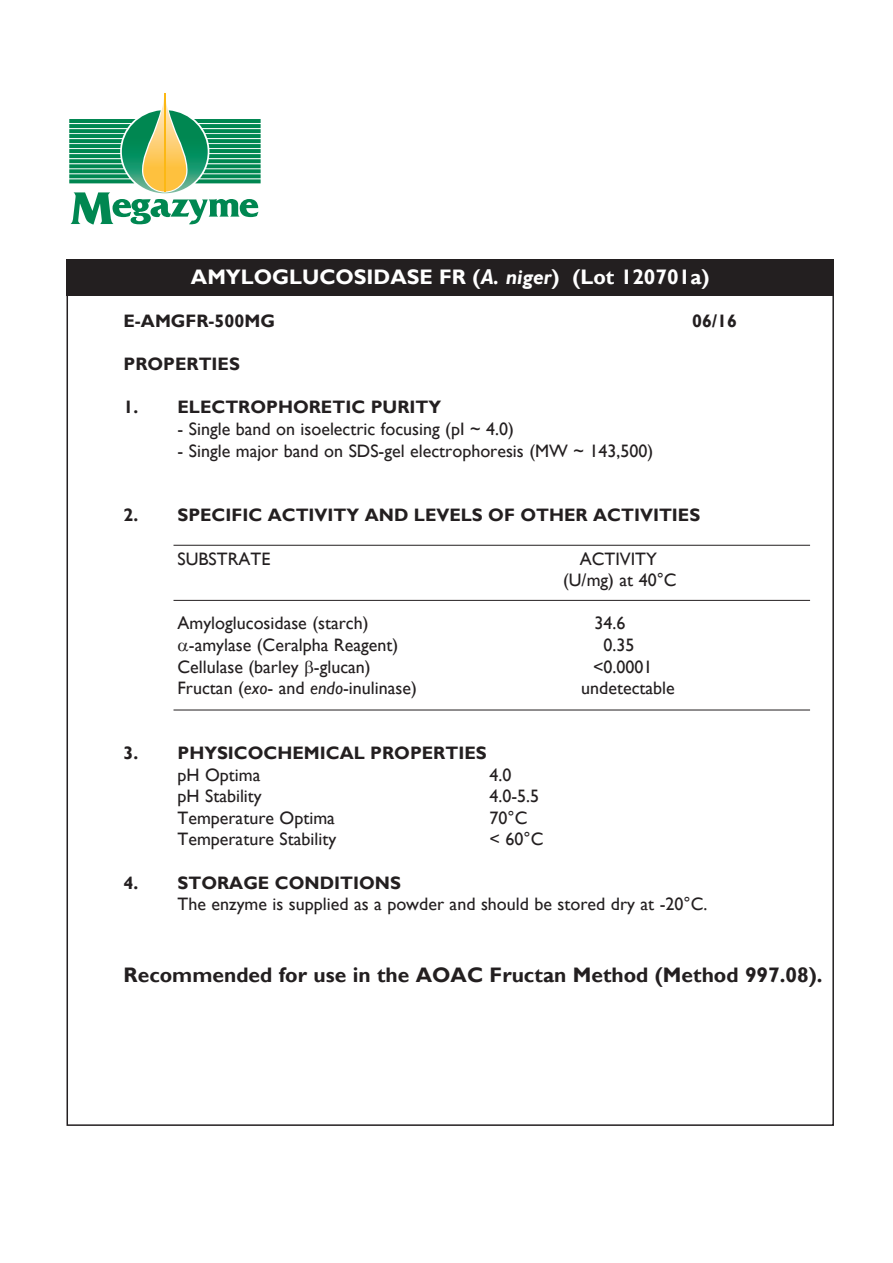
<style>
.page{position:relative;width:893px;height:1263px;background:#fff}
.page>*{position:absolute;margin:0;border:0;box-sizing:border-box;transform-origin:0 0}
.t1{font:700 21px "Gill Sans";color:#231f20}
.t2{font:700 21px "Gill Sans";color:#fff}
.t3{font:18px "Gill Sans";color:#231f20}
.t4{font:700 18px "Gill Sans";color:#231f20}
.s1{font-style:italic}
</style>
<div class="page">
<div style="left:67px;top:259px;width:767px;height:37px;background:#231f20"></div>
<hr style="left:174px;top:545px;width:636px;height:1px;background:#231f20">
<hr style="left:174px;top:600px;width:636px;height:1px;background:#231f20">
<hr style="left:174px;top:710px;width:636px;height:1px;background:#231f20">
<svg style="left:69px;top:93px;width:192px;height:132px"></svg>
<hr style="left:164px;top:93px;width:1px;height:98px;background:#fcb814">
<p class="t2" style="left:191px;top:264px;width:520px">AMYLOGLUCOSIDASE FR (<span class="s1">A. niger</span>) (Lot 120701a)</p>
<p class="t4" style="left:124px;top:310px;width:153px">E-AMGFR-500MG</p>
<p class="t4" style="left:692px;top:310px;width:46px">06/16</p>
<p class="t4" style="left:124px;top:353px;width:118px">PROPERTIES</p>
<p class="t4" style="left:124px;top:396px;width:319px">1. ELECTROPHORETIC PURITY</p>
<p class="t3" style="left:178px;top:418px;width:338px">- Single band on isoelectric focusing (pI ~ 4.0)</p>
<p class="t3" style="left:178px;top:440px;width:477px">- Single major band on SDS-gel electrophoresis (MW ~ 143,500)</p>
<p class="t4" style="left:124px;top:504px;width:578px">2. SPECIFIC ACTIVITY AND LEVELS OF OTHER ACTIVITIES</p>
<p class="t3" style="left:178px;top:548px;width:94px">SUBSTRATE</p>
<p class="t3" style="left:580px;top:548px;width:79px">ACTIVITY</p>
<p class="t3" style="left:563px;top:570px;width:115px">(U/mg) at 40°C</p>
<p class="t3" style="left:178px;top:613px;width:193px">Amyloglucosidase (starch)</p>
<p class="t3" style="left:595px;top:613px;width:32px">34.6</p>
<p class="t3" style="left:189px;top:634px;width:211px">-amylase (Ceralpha Reagent)</p>
<p class="t3" style="left:604px;top:634px;width:32px">0.35</p>
<p class="t3" style="left:178px;top:656px;width:195px">Cellulase (barley -glucan)</p>
<p class="t3" style="left:593px;top:656px;width:61px">&lt;0.0001</p>
<p class="t3" style="left:178px;top:678px;width:241px">Fructan (<span class="s1">exo</span>- and <span class="s1">endo</span>-inulinase)</p>
<p class="t3" style="left:581px;top:678px;width:95px">undetectable</p>
<p class="t4" style="left:124px;top:742px;width:365px">3. PHYSICOCHEMICAL PROPERTIES</p>
<p class="t3" style="left:178px;top:764px;width:84px">pH Optima</p>
<p class="t3" style="left:490px;top:764px;width:23px">4.0</p>
<p class="t3" style="left:178px;top:786px;width:86px">pH Stability</p>
<p class="t3" style="left:490px;top:786px;width:51px">4.0-5.5</p>
<p class="t3" style="left:178px;top:807px;width:159px">Temperature Optima</p>
<p class="t3" style="left:490px;top:807px;width:39px">70°C</p>
<p class="t3" style="left:178px;top:829px;width:160px">Temperature Stability</p>
<p class="t3" style="left:490px;top:829px;width:55px">&lt; 60°C</p>
<p class="t4" style="left:124px;top:872px;width:279px">4. STORAGE CONDITIONS</p>
<p class="t3" style="left:178px;top:894px;width:531px">The enzyme is supplied as a powder and should be stored dry at -20°C.</p>
<p class="t1" style="left:124px;top:962px;width:700px">Recommended for use in the AOAC Fructan Method (Method 997.08).</p>
</div>
